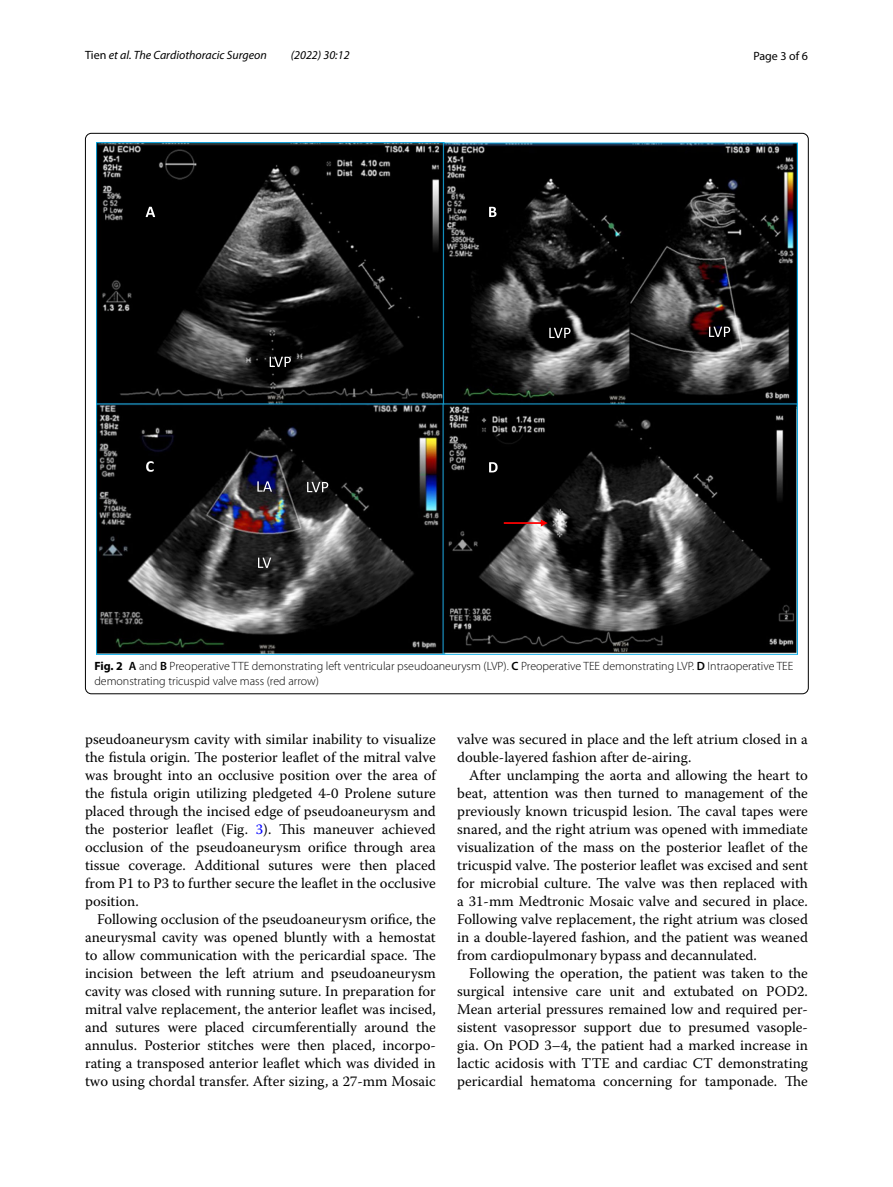
<style>
.page{position:relative;width:893px;height:1187px;background:#fff}
.page>*{position:absolute;margin:0;border:0;box-sizing:border-box;transform-origin:0 0}
.t1{font:14.7px/18px "Warnock Pro";color:#000;text-align:justify}
.t2{font:300 12px/15px "Myriad Pro";color:#000}
.t3{font:italic 12px "Myriad Pro";color:#000}
.t4{font:12px "Myriad Pro";color:#000}
.s1{font-style:normal}
.s2{font-weight:700}
.s3{font-weight:600}
.s4{color:#00f}
</style>
<div class="page">
<img style="left:97px;top:142px;width:700px;height:512px">
<svg style="left:270px;top:356px;width:21px;height:11px"></svg>
<svg style="left:257px;top:481px;width:15px;height:10px"></svg>
<svg style="left:307px;top:482px;width:21px;height:10px"></svg>
<svg style="left:258px;top:557px;width:13px;height:11px"></svg>
<svg style="left:549px;top:328px;width:21px;height:10px"></svg>
<svg style="left:709px;top:326px;width:21px;height:11px"></svg>
<svg style="left:146px;top:207px;width:9px;height:10px"></svg>
<svg style="left:489px;top:207px;width:7px;height:10px"></svg>
<svg style="left:146px;top:461px;width:8px;height:11px"></svg>
<svg style="left:489px;top:462px;width:9px;height:10px"></svg>
<svg style="left:504px;top:519px;width:44px;height:7px"></svg>
<p class="t3" style="left:85px;top:48px;width:183px"><span class="s1">Tien</span> et al. The Cardiothoracic Surgeon</p>
<p class="t3" style="left:291px;top:48px;width:60px">(2022) 30:12</p>
<p class="t4" style="left:753px;top:48px;width:56px">Page 3 of 6</p>
<p class="t2" style="left:94px;top:658px;width:701px"><span class="s2">Fig. 2</span> <span class="s3">A</span> and <span class="s3">B</span> Preoperative TTE demonstrating left ventricular pseudoaneurysm (LVP). <span class="s3">C</span> Preoperative TEE demonstrating LVP. <span class="s3">D</span> Intraoperative TEE demonstrating tricuspid valve mass (red arrow)</p>
<p class="t1" style="left:85px;top:729px;width:352px">pseudoaneurysm cavity with similar inability to visualize the fistula origin. The posterior leaflet of the mitral valve was brought into an occlusive position over the area of the fistula origin utilizing pledgeted 4-0 Prolene suture placed through the incised edge of pseudoaneurysm and the posterior leaflet (Fig. <span class="s4">3</span>). This maneuver achieved occlusion of the pseudoaneurysm orifice through area tissue coverage. Additional sutures were then placed from P1 to P3 to further secure the leaflet in the occlusive position.</p>
<p class="t1" style="left:85px;top:909px;width:352px;text-indent:12px">Following occlusion of the pseudoaneurysm orifice, the aneurysmal cavity was opened bluntly with a hemostat to allow communication with the pericardial space. The incision between the left atrium and pseudoaneurysm cavity was closed with running suture. In preparation for mitral valve replacement, the anterior leaflet was incised, and sutures were placed circumferentially around the annulus. Posterior stitches were then placed, incorpo&shy;rating a transposed anterior leaflet which was divided in two using chordal transfer. After sizing, a 27-mm Mosaic</p>
<p class="t1" style="left:457px;top:729px;width:352px">valve was secured in place and the left atrium closed in a double-layered fashion after de-airing.</p>
<p class="t1" style="left:457px;top:765px;width:352px;text-indent:12px">After unclamping the aorta and allowing the heart to beat, attention was then turned to management of the previously known tricuspid lesion. The caval tapes were snared, and the right atrium was opened with immediate visualization of the mass on the posterior leaflet of the tricuspid valve. The posterior leaflet was excised and sent for microbial culture. The valve was then replaced with a 31-mm Medtronic Mosaic valve and secured in place.<br>Following valve replacement, the right atrium was closed in a double-layered fashion, and the patient was weaned from cardiopulmonary bypass and decannulated.</p>
<p class="t1" style="left:457px;top:963px;width:352px;text-indent:12px">Following the operation, the patient was taken to the surgical intensive care unit and extubated on POD2.<br>Mean arterial pressures remained low and required per&shy;sistent vasopressor support due to presumed vasople&shy;gia. On POD 3–4, the patient had a marked increase in lactic acidosis with TTE and cardiac CT demonstrating pericardial hematoma concerning for tamponade. The</p>
</div>
